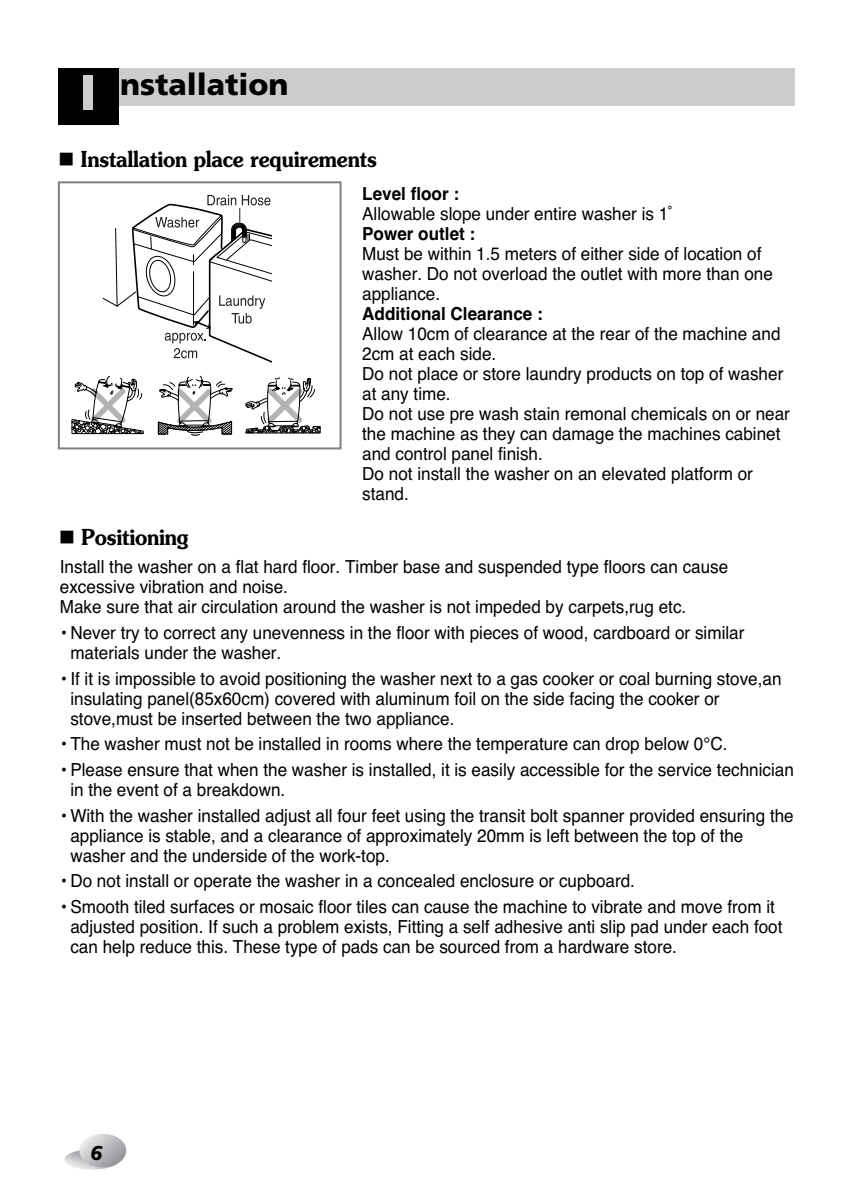
<style>
.page{position:relative;width:851px;height:1191px;background:#fff}
.page>*{position:absolute;margin:0;border:0;box-sizing:border-box;transform-origin:0 0}
.t1{font:900 50px "Frutiger";color:#ccc}
.t2{font:900 30px "Frutiger";color:#000}
.t3{font:600 22px "Souvenir";letter-spacing:-.015em;color:#000;scale:.9 1}
.t4{font:italic 900 20px "Frutiger";color:#000}
.t5{font:18px/20px "Helvetica";color:#000;scale:.95 1}
.t6{font:700 18px "Helvetica";color:#000;scale:.95 1}
</style>
<div class="page">
<svg style="left:65px;top:1149px;width:54px;height:20px"></svg>
<svg style="left:79px;top:1134px;width:47px;height:33px"></svg>
<div style="left:58px;top:68px;width:736px;height:38px;background:#ccc"></div>
<div style="left:58px;top:68px;width:60px;height:57px;background:#000"></div>
<svg style="left:102px;top:195px;width:170px;height:168px"></svg>
<svg style="left:71px;top:376px;width:73px;height:58px"></svg>
<svg style="left:158px;top:375px;width:75px;height:61px"></svg>
<svg style="left:245px;top:377px;width:76px;height:57px"></svg>
<div style="left:58px;top:181px;width:283px;height:268px;border:2px solid #808080"></div>
<h2 class="t2" style="left:120px;top:73px;width:170px">nstallation</h2>
<h1 class="t1" style="left:80px;top:73px;width:18px">I</h1>
<p class="t3" style="left:81px;top:150px;width:330px">Installation place requirements</p>
<p class="t6" style="left:362px;top:187px;width:103px">Level floor :</p>
<p class="t5" style="left:362px;top:205px;width:329px">Allowable slope under entire washer is 1˚</p>
<p class="t6" style="left:362px;top:227px;width:120px">Power outlet :</p>
<p class="t5" style="left:362px;top:245px;width:434px">Must be within 1.5 meters of either side of location of washer. Do not overload the outlet with more than one appliance.</p>
<p class="t6" style="left:362px;top:307px;width:191px">Additional Clearance :</p>
<p class="t5" style="left:362px;top:325px;width:451px">Allow 10cm of clearance at the rear of the machine and 2cm at each side.<br>Do not place or store laundry products on top of washer at any time.<br>Do not use pre wash stain remonal chemicals on or near the machine as they can damage the machines cabinet and control panel finish.<br>Do not install the washer on an elevated platform or stand.</p>
<p class="t3" style="left:81px;top:528px;width:120px">Positioning</p>
<p class="t5" style="left:60px;top:558px;width:705px">Install the washer on a flat hard floor. Timber base and suspended type floors can cause excessive vibration and noise.<br>Make sure that air circulation around the washer is not impeded by carpets,rug etc.</p>
<p class="t5" style="left:70px;top:624px;width:711px;text-indent:-10px">• Never try to correct any unevenness in the floor with pieces of wood, cardboard or similar materials under the washer.</p>
<p class="t5" style="left:70px;top:670px;width:750px;text-indent:-10px">• If it is impossible to avoid positioning the washer next to a gas cooker or coal burning stove,an insulating panel(85x60cm) covered with aluminum foil on the side facing the cooker or stove,must be inserted between the two appliance.</p>
<p class="t5" style="left:60px;top:735px;width:704px">• The washer must not be installed in rooms where the temperature can drop below 0°C.</p>
<p class="t5" style="left:70px;top:761px;width:763px;text-indent:-10px">• Please ensure that when the washer is installed, it is easily accessible for the service technician in the event of a breakdown.</p>
<p class="t5" style="left:70px;top:807px;width:763px;text-indent:-10px">• With the washer installed adjust all four feet using the transit bolt spanner provided ensuring the appliance is stable, and a clearance of approximately 20mm is left between the top of the washer and the underside of the work-top.</p>
<p class="t5" style="left:60px;top:872px;width:607px">• Do not install or operate the washer in a concealed enclosure or cupboard.</p>
<p class="t5" style="left:70px;top:898px;width:751px;text-indent:-10px">• Smooth tiled surfaces or mosaic floor tiles can cause the machine to vibrate and move from it adjusted position. If such a problem exists, Fitting a self adhesive anti slip pad under each foot can help reduce this. These type of pads can be sourced from a hardware store.</p>
<p class="t4" style="left:90px;top:1145px;width:14px">6</p>
</div>
